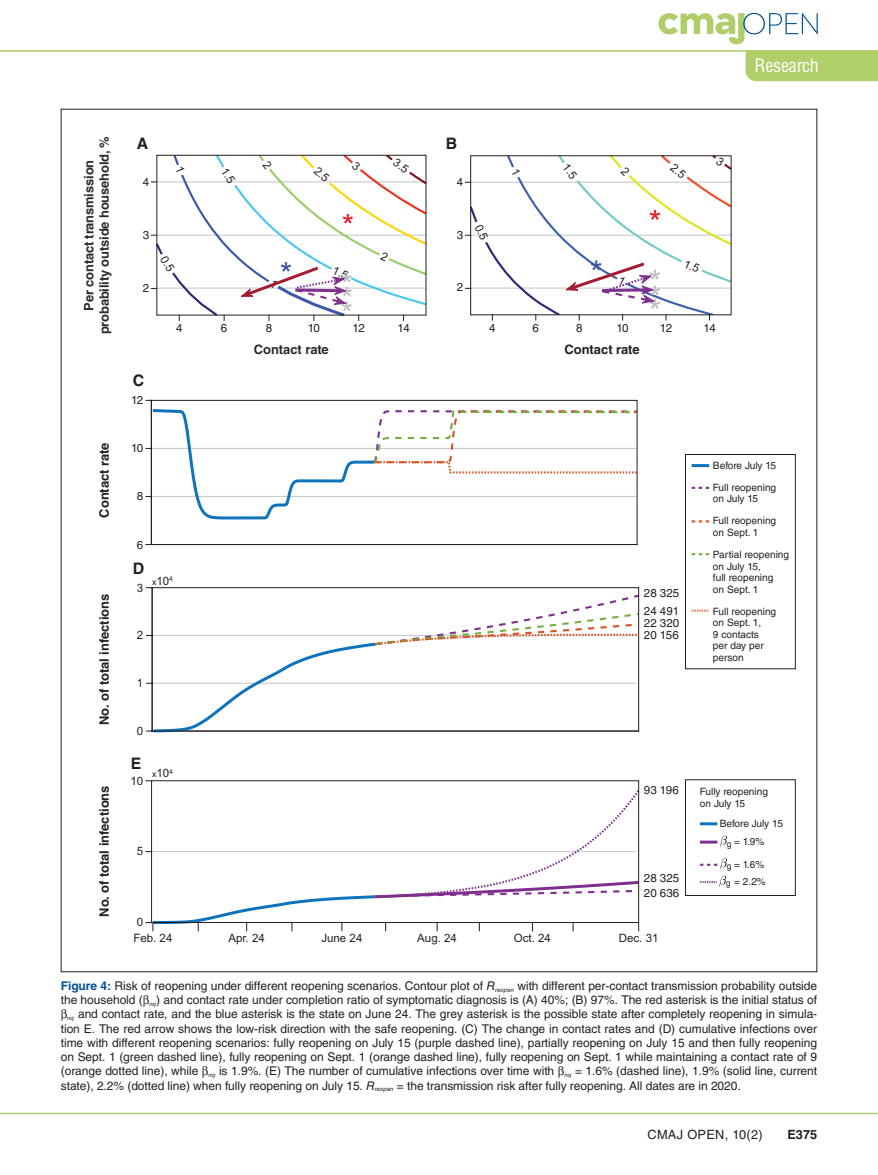
<style>
.page{position:relative;width:878px;height:1175px;background:#fff}
.page>*{position:absolute;margin:0;border:0;box-sizing:border-box;transform-origin:0 0}
.t1{font:32.25px "Arial";color:#3953a4}
.t2{font:31.35px "Arial";color:#3953a4}
.t3{font:condensed 18px "Helvetica LT Std";letter-spacing:-.01em;color:#fff}
.t4{font:700 15.9px "Helvetica LT Std";color:#231f20}
.t5{font:700 12.9px "Helvetica LT Std";color:#231f20}
.t6{font:700 12.9px/15.6px "Helvetica LT Std";letter-spacing:-.01em;color:#2d2a2c;text-align:center}
.t7{font:12.75px "Helvetica LT Std";letter-spacing:.025em;color:#231f20}
.t8{font:700 12.75px "Helvetica LT Std";color:#231f20}
.t9{font:12px "Helvetica LT Std";letter-spacing:-.005em;color:#231f20}
.t10{font:11.55px/17.9px "Helvetica LT Std";color:#231f20}
.t11{font:11.55px "Arial";color:#231f20}
.t12{font:10.05px/11.6px "Helvetica LT Std";color:#231f20}
.t13{font:10.05px/18.3px "Helvetica LT Std";letter-spacing:-.02em;color:#231f20}
.s1{font-size:8.7px}
.s2{font-weight:700;color:#005295}
.s3{font-style:italic}
</style>
<div class="page">
<hr style="left:0;top:1112px;width:878px;height:2px;background:#afce69">
<svg style="left:658px;top:13px;width:159px;height:31px"></svg>
<hr style="left:0;top:50px;width:878px;height:2px;background:#afce69">
<div style="left:745px;top:50px;width:133px;height:31px;background:#b0ce69"></div>
<svg style="left:151px;top:399px;width:644px;height:524px"></svg>
<svg style="left:156px;top:154px;width:575px;height:162px"></svg>
<svg style="left:151px;top:155px;width:275px;height:165px"></svg>
<svg style="left:465px;top:156px;width:266px;height:164px"></svg>
<h3 class="t3" style="left:754px;top:54px;width:66px">Research</h3>
<p class="t6" style="left:81px;top:334px;width:200px;rotate:-90deg">Per contact transmission probability outside household, %</p>
<p class="t5" style="left:96px;top:518px;width:77px;rotate:-90deg">Contact rate</p>
<p class="t5" style="left:96px;top:725px;width:133px;rotate:-90deg">No. of total infections</p>
<p class="t5" style="left:96px;top:916px;width:133px;rotate:-90deg">No. of total infections</p>
<h3 class="t4" style="left:137px;top:133px;width:13px">A</h3>
<h3 class="t4" style="left:446px;top:133px;width:13px">B</h3>
<p class="t10" style="left:143px;top:172px;width:8px">4</p>
<p class="t10" style="left:143px;top:226px;width:8px">3</p>
<p class="t10" style="left:143px;top:279px;width:8px">2</p>
<h3 class="t4" style="left:133px;top:371px;width:13px">C</h3>
<p class="t10" style="left:131px;top:391px;width:14px">12</p>
<p class="t10" style="left:131px;top:439px;width:14px">10</p>
<p class="t10" style="left:137px;top:487px;width:8px">8</p>
<p class="t10" style="left:137px;top:536px;width:8px">6</p>
<h3 class="t4" style="left:133px;top:559px;width:13px">D</h3>
<h2 class="t2" style="left:280px;top:253px;width:14px">*</h2>
<p class="t10" style="left:176px;top:318px;width:8px">4</p>
<p class="t10" style="left:221px;top:318px;width:8px">6</p>
<p class="t10" style="left:266px;top:318px;width:8px">8</p>
<p class="t10" style="left:308px;top:318px;width:14px">10</p>
<p class="t10" style="left:352px;top:318px;width:14px">12</p>
<p class="t10" style="left:397px;top:318px;width:14px">14</p>
<p class="t6" style="left:254px;top:342px;width:77px">Contact rate</p>
<p class="t11" style="left:137px;top:580px;width:8px">3</p>
<p class="t11" style="left:152px;top:573px;width:22px"><span class="s1">x</span>10<sup>4</sup></p>
<p class="t11" style="left:137px;top:627px;width:8px">2</p>
<p class="t11" style="left:137px;top:675px;width:8px">1</p>
<p class="t11" style="left:137px;top:723px;width:8px">0</p>
<h3 class="t4" style="left:131px;top:753px;width:12px">E</h3>
<p class="t11" style="left:130px;top:773px;width:14px">10</p>
<p class="t11" style="left:152px;top:765px;width:22px"><span class="s1">x</span>10<sup>4</sup></p>
<p class="t11" style="left:137px;top:843px;width:8px">5</p>
<p class="t11" style="left:137px;top:914px;width:8px">0</p>
<p class="t10" style="left:457px;top:173px;width:8px">4</p>
<p class="t10" style="left:457px;top:226px;width:8px">3</p>
<p class="t10" style="left:457px;top:278px;width:8px">2</p>
<h1 class="t1" style="left:590px;top:251px;width:14px">*</h1>
<p class="t10" style="left:489px;top:318px;width:8px">4</p>
<p class="t10" style="left:532px;top:318px;width:8px">6</p>
<p class="t10" style="left:576px;top:318px;width:8px">8</p>
<p class="t10" style="left:616px;top:318px;width:14px">10</p>
<p class="t10" style="left:659px;top:318px;width:14px">12</p>
<p class="t10" style="left:703px;top:318px;width:14px">14</p>
<p class="t5" style="left:564px;top:342px;width:77px">Contact rate</p>
<p class="t10" style="left:644px;top:584px;width:37px">28 325<br>24 491</p>
<p class="t10" style="left:644px;top:617px;width:37px;line-height:11.7px">22 320<br>20 156</p>
<p class="t12" style="left:713px;top:454px;width:65px;line-height:22px">Before July 15<br>Full reopening</p>
<p class="t12" style="left:713px;top:488px;width:65px;line-height:22px">on July 15<br>Full reopening</p>
<p class="t12" style="left:713px;top:521px;width:78px;line-height:22px">on Sept. 1<br>Partial reopening</p>
<p class="t12" style="left:713px;top:560px;width:62px">on July 15, full reopening on Sept. 1</p>
<p class="t12" style="left:713px;top:605px;width:65px">Full reopening on Sept. 1,<br>9 contacts<br>per day per person</p>
<p class="t10" style="left:644px;top:781px;width:36px">93 196</p>
<p class="t10" style="left:644px;top:871px;width:37px;line-height:14.4px">28 325<br>20 636</p>
<p class="t12" style="left:700px;top:785px;width:70px">Fully reopening on July 15</p>
<p class="t13" style="left:726px;top:814px;width:58px;text-indent:-7px">Before July 15 <sub>g</sub> = 1.9%</p>
<p class="t12" style="left:726px;top:855px;width:41px;line-height:17.2px"><sub>g</sub> = 1.6% <sub>g</sub> = 2.2%</p>
<p class="t11" style="left:133px;top:930px;width:41px">Feb. 24</p>
<p class="t11" style="left:228px;top:930px;width:38px">Apr. 24</p>
<p class="t11" style="left:321px;top:930px;width:43px">June 24</p>
<p class="t11" style="left:417px;top:930px;width:41px">Aug. 24</p>
<p class="t11" style="left:514px;top:930px;width:39px">Oct. 24</p>
<p class="t11" style="left:618px;top:930px;width:41px">Dec. 31</p>
<p class="t9" style="left:61px;top:978px;width:757px"><span class="s2">Figure 4:</span> Risk of reopening under different reopening scenarios. Contour plot of <span class="s3">R</span><sub>reopen</sub> with different per-contact transmission probability outside</p>
<p class="t9" style="left:61px;top:992px;width:757px">the household ( <sub>nq</sub>) and contact rate under completion ratio of symptomatic diagnosis is (A) 40%; (B) 97%. The red asterisk is the initial status of</p>
<p class="t9" style="left:67px;top:1007px;width:751px"><sub>nq</sub> and contact rate, and the blue asterisk is the state on June 24. The grey asterisk is the possible state after completely reopening in simula-</p>
<p class="t9" style="left:61px;top:1021px;width:757px">tion E. The red arrow shows the low-risk direction with the safe reopening. (C) The change in contact rates and (D) cumulative infections over</p>
<p class="t9" style="left:61px;top:1035px;width:757px">time with different reopening scenarios: fully reopening on July 15 (purple dashed line), partially reopening on July 15 and then fully reopening</p>
<p class="t9" style="left:61px;top:1049px;width:758px">on Sept. 1 (green dashed line), fully reopening on Sept. 1 (orange dashed line), fully reopening on Sept. 1 while maintaining a contact rate of 9</p>
<p class="t9" style="left:61px;top:1064px;width:757px">(orange dotted line), while <sub>nq</sub> is 1.9%. (E) The number of cumulative infections over time with <sub>nq</sub> = 1.6% (dashed line), 1.9% (solid line, current</p>
<p class="t9" style="left:61px;top:1078px;width:681px">state), 2.2% (dotted line) when fully reopening on July 15. <span class="s3">R</span><sub>reopen</sub> = the transmission risk after fully reopening. All dates are in 2020.</p>
<p class="t7" style="left:647px;top:1127px;width:117px">CMAJ OPEN, 10(2)</p>
<p class="t8" style="left:787px;top:1126px;width:31px">E375</p>
</div>
